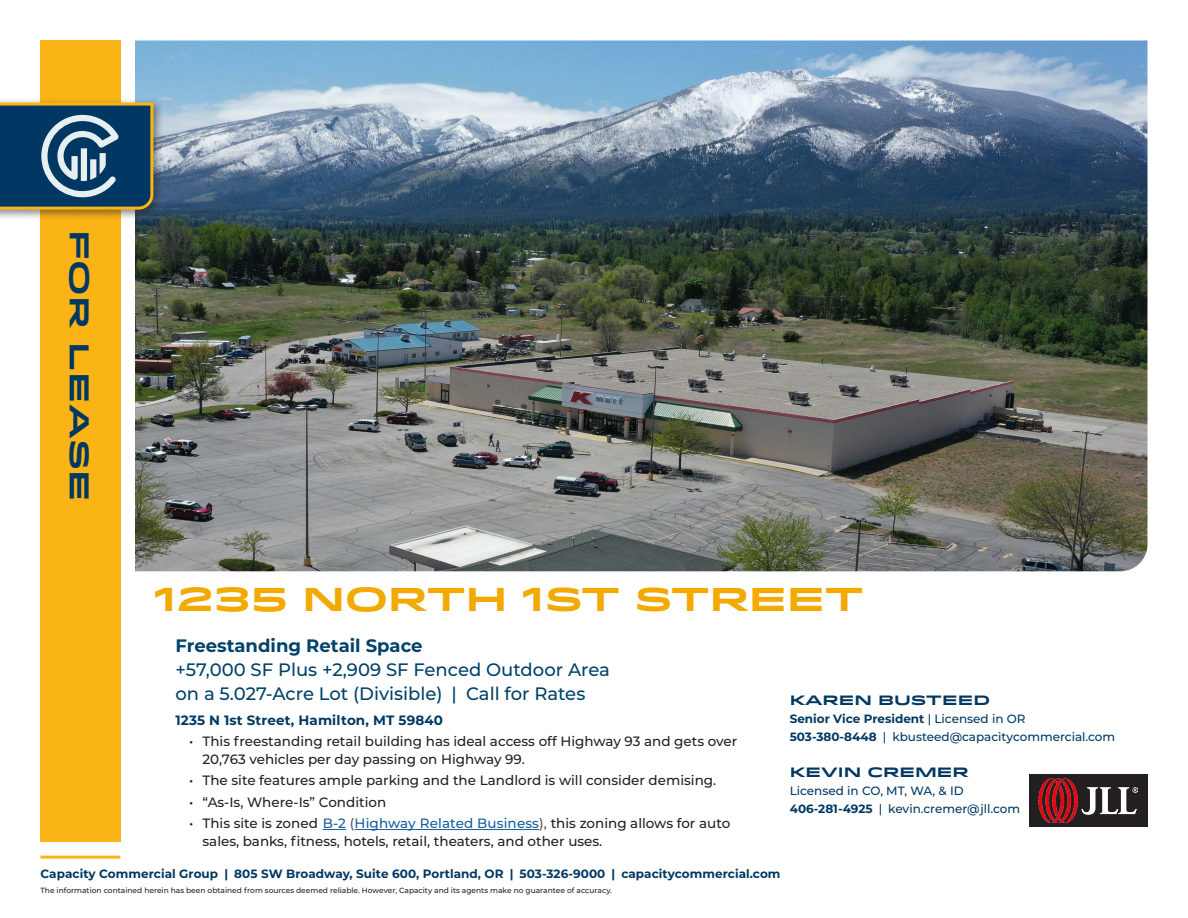
<style>
.page{position:relative;width:1188px;height:918px;background:#fff}
.page>*{position:absolute;margin:0;border:0;box-sizing:border-box;transform-origin:0 0}
.Heading__Yellow{font:700 33px "Idlewild";letter-spacing:-.015em;color:#f2a900}
.Heading__Blue{font:700 27px "Idlewild";letter-spacing:.025em;color:#003863}
.Heading_1_1{font:500 18px/24px "Montserrat";color:#01426a}
.Heading_1{font:700 18px "Montserrat";color:#01426a}
.t1{font:500 13.5px/18px "Montserrat";color:#231f20}
.Heading_3{font:700 13.5px "Montserrat";letter-spacing:.01em;color:#003863}
.Broker_Name{font:700 13.5px "Idlewild";color:#003863}
.Broker_Title{font:700 12px "Montserrat";letter-spacing:.005em;color:#003863}
.Broker_Title-2{font:500 12px "Montserrat";color:#003863}
.Broker_Contact{font:500 12px "Montserrat";color:#003863}
.t2{font:500 7.5px "Montserrat";color:#231f20}
.s1{color:#175d9e}
.s2{color:#54555a}
.s3{font-weight:500}
.s4{font-weight:700}
</style>
<div class="page">
<div style="left:40px;top:40px;width:81px;height:802px;background:#fbb416"></div>
<img style="left:135px;top:40px;width:1013px;height:531px">
<svg style="left:323px;top:829px;width:23px;height:1px"></svg>
<hr style="left:355px;top:829px;width:184px;height:1px;background:#175d9e">
<div style="left:1029px;top:775px;width:119px;height:52px;background:#231f20"></div>
<img style="left:1039px;top:779px;width:99px;height:43px">
<hr style="left:40px;top:856px;width:80px;height:3px;background:#fbb416">
<div style="left:0;top:97px;width:164px;height:124px;background:#231f20;opacity:.55"></div>
<svg style="left:0;top:101px;width:155px;height:110px;background:#375d71"></svg>
<p class="Heading__Blue" style="left:100px;top:230px;width:274px;rotate:90deg">FOR LEASE</p>
<p class="Heading__Yellow" style="left:153px;top:574px;width:712px">1235 NORTH 1ST STREET</p>
<p class="Heading_1" style="left:176px;top:633px;width:249px">Freestanding Retail Space</p>
<p class="Heading_1_1" style="left:176px;top:657px;width:436px">+57,000 SF Plus +2,909 SF Fenced Outdoor Area on a 5.027-Acre Lot (Divisible) | Call for Rates</p>
<p class="Heading_3" style="left:176px;top:710px;width:269px">1235 N 1st Street, Hamilton, MT 59840</p>
<p class="t1" style="left:202px;top:732px;width:536px;text-indent:-14px">• This freestanding retail building has ideal access off Highway 93 and gets over<br>20,763 vehicles per day passing on Highway 99.</p>
<p class="t1" style="left:189px;top:771px;width:529px">• The site features ample parking and the Landlord is will consider demising.</p>
<p class="t1" style="left:189px;top:792px;width:199px">• “As-Is, Where-Is” Condition</p>
<p class="t1" style="left:202px;top:814px;width:529px;text-indent:-14px">• This site is zoned <span class="s1">B-2</span> <span class="s2">(</span><span class="s1">Highway Related Business</span><span class="s2">),</span> this zoning allows for auto sales, banks, fitness, hotels, retail, theaters, and other uses.</p>
<p class="Broker_Name" style="left:790px;top:690px;width:202px">KAREN BUSTEED</p>
<p class="Broker_Title" style="left:790px;top:710px;width:237px">Senior Vice President <span class="s3">| Licensed in OR</span></p>
<p class="Broker_Contact" style="left:790px;top:729px;width:327px"><span class="s4">503-380-8448</span> | kbusteed@capacitycommercial.com</p>
<p class="Broker_Name" style="left:790px;top:762px;width:181px">KEVIN CREMER</p>
<p class="Broker_Title-2" style="left:790px;top:783px;width:175px">Licensed in CO, MT, WA, &amp; ID</p>
<p class="Broker_Title-2" style="left:790px;top:801px;width:232px"><span class="s4">406-281-4925</span> | kevin.cremer@jll.com</p>
<p class="Broker_Title" style="left:40px;top:865px;width:742px">Capacity Commercial Group | 805 SW Broadway, Suite 600, Portland, OR | 503-326-9000 | capacitycommercial.com</p>
<p class="t2" style="left:40px;top:885px;width:573px">The information contained herein has been obtained from sources deemed reliable. However, Capacity and its agents make no guarantee of accuracy.</p>
</div>
